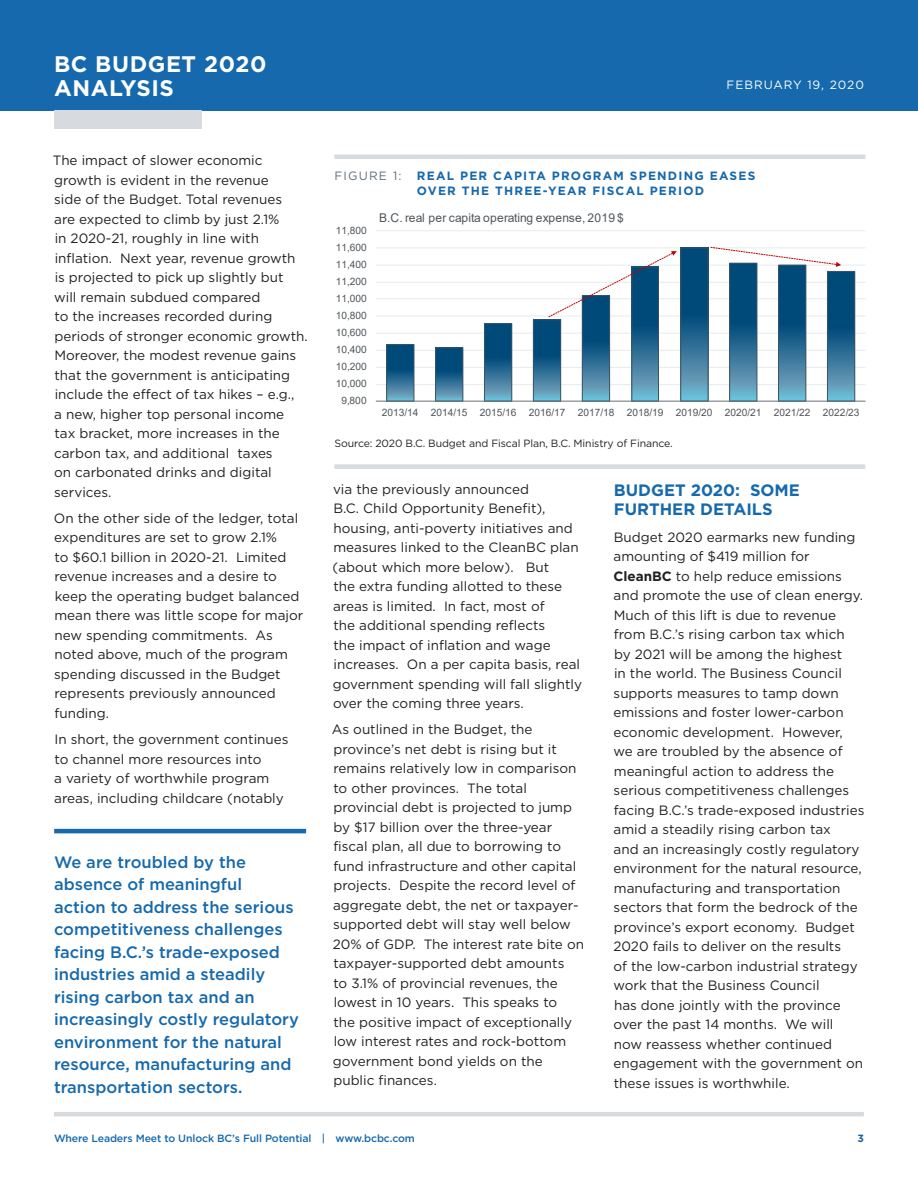
<style>
.page{position:relative;width:918px;height:1188px;background:#fff}
.page>*{position:absolute;margin:0;border:0;box-sizing:border-box;transform-origin:0 0}
.t1{font:700 22.5px "Gotham";letter-spacing:.025em;color:#fff}
.t2{font:500 16.5px/22.5px "Gotham";color:#1569ac}
.Body_Copy{font:700 16.5px/19.5px "Gotham";color:#1569ac}
.Body_Copy-2{font:13.5px/19.5px "Gotham";color:#231f20}
.t3{font:12.15px "Arial";letter-spacing:.025em;color:#50555a}
.t4{font:700 12px/15px "Gotham";letter-spacing:.1em;color:#1569ac}
.t5{font:12px "Gotham";letter-spacing:.08em;color:#fff}
.t6{font:12px "Gotham";letter-spacing:.1em;color:#616b75}
.t7{font:10.5px "Gotham";letter-spacing:-.01em;color:#231f20}
.t8{font:500 10.5px "Gotham";letter-spacing:-.01em;color:#1569ac}
.t9{font:700 10.5px "Gotham";color:#1963a7}
.t10{font:10.2px "Arial";letter-spacing:.005em;color:#50555a}
.s1{font-weight:700}
</style>
<div class="page">
<div style="left:0;top:0;width:918px;height:110px;background:#1569ac"></div>
<div style="left:54px;top:110px;width:148px;height:19px;background:#d7dbe0"></div>
<hr style="left:54px;top:1112px;width:810px;height:4px;background:#d7dbe0">
<hr style="left:54px;top:829px;width:252px;height:4px;background:#1569ac">
<div style="left:334px;top:154px;width:531px;height:5px;background:#d7dbe0"></div>
<div style="left:334px;top:464px;width:531px;height:5px;background:#d7dbe0"></div>
<hr style="left:376px;top:384px;width:490px;height:1px;background:#e8eaeb">
<hr style="left:376px;top:367px;width:490px;height:1px;background:#e8eaeb">
<hr style="left:376px;top:350px;width:490px;height:1px;background:#e8eaeb">
<hr style="left:376px;top:333px;width:490px;height:1px;background:#e8eaeb">
<hr style="left:376px;top:316px;width:490px;height:1px;background:#e8eaeb">
<hr style="left:376px;top:298px;width:490px;height:1px;background:#e8eaeb">
<hr style="left:376px;top:282px;width:490px;height:1px;background:#e8eaeb">
<hr style="left:376px;top:265px;width:490px;height:1px;background:#e8eaeb">
<hr style="left:376px;top:248px;width:490px;height:1px;background:#e8eaeb">
<hr style="left:376px;top:230px;width:490px;height:1px;background:#e8eaeb">
<svg style="left:388px;top:346px;width:24px;height:53px"></svg>
<div style="left:386px;top:344px;width:28px;height:57px;border:1px solid #3b5466"></div>
<svg style="left:437px;top:349px;width:24px;height:50px"></svg>
<div style="left:435px;top:347px;width:28px;height:54px;border:1px solid #3b5466"></div>
<svg style="left:486px;top:325px;width:24px;height:74px;background:#22668f"></svg>
<div style="left:484px;top:323px;width:28px;height:78px;border:1px solid #3b5466"></div>
<svg style="left:535px;top:321px;width:24px;height:78px;background:#22668f"></svg>
<div style="left:533px;top:319px;width:28px;height:82px;border:1px solid #3b5466"></div>
<svg style="left:584px;top:318px;width:24px;height:81px;background:#2b6e95"></svg>
<div style="left:582px;top:295px;width:28px;height:106px;border:1px solid #3b5466"></div>
<svg style="left:634px;top:318px;width:23px;height:81px;background:#38799e"></svg>
<div style="left:632px;top:267px;width:27px;height:134px;border:1px solid #3b5466"></div>
<svg style="left:682px;top:250px;width:24px;height:149px;background:#236790"></svg>
<div style="left:680px;top:248px;width:28px;height:153px;border:1px solid #3b5466"></div>
<svg style="left:731px;top:267px;width:24px;height:132px;background:#236790"></svg>
<div style="left:729px;top:263px;width:28px;height:138px;border:1px solid #3b5466"></div>
<svg style="left:780px;top:267px;width:24px;height:132px;background:#236790"></svg>
<div style="left:778px;top:265px;width:28px;height:136px;border:1px solid #3b5466"></div>
<svg style="left:829px;top:273px;width:24px;height:126px;background:#236790"></svg>
<div style="left:827px;top:271px;width:28px;height:130px;border:1px solid #3b5466"></div>
<hr style="left:376px;top:401px;width:490px;height:1px;background:#6a7178">
<svg style="left:548px;top:251px;width:129px;height:67px"></svg>
<svg style="left:710px;top:247px;width:131px;height:20px"></svg>
<p class="t1" style="left:54px;top:49px;width:214px">BC BUDGET 2020</p>
<p class="t1" style="left:54px;top:73px;width:121px">ANALYSIS</p>
<p class="Body_Copy-2" style="left:53px;top:150px;width:257px">The impact of slower economic growth is evident in the revenue<br>side of the Budget. Total revenues<br>are expected to climb by just 2.1%<br>in 2020-21, roughly in line with inflation. Next year, revenue growth<br>is projected to pick up slightly but<br>will remain subdued compared<br>to the increases recorded during periods of stronger economic growth.<br>Moreover, the modest revenue gains that the government is anticipating include the effect of tax hikes – e.g.,<br>a new, higher top personal income<br>tax bracket, more increases in the carbon tax, and additional taxes<br>on carbonated drinks and digital services.</p>
<p class="Body_Copy-2" style="left:54px;top:508px;width:251px">On the other side of the ledger, total expenditures are set to grow 2.1%<br>to $60.1 billion in 2020-21. Limited revenue increases and a desire to keep the operating budget balanced mean there was little scope for major new spending commitments. As noted above, much of the program spending discussed in the Budget represents previously announced funding.</p>
<p class="Body_Copy-2" style="left:54px;top:729px;width:236px">In short, the government continues to channel more resources into<br>a variety of worthwhile program areas, including childcare (notably</p>
<p class="t2" style="left:54px;top:850px;width:246px">We are troubled by the absence of meaningful<br>action to address the serious competitiveness challenges facing B.C.’s trade-exposed industries amid a steadily rising carbon tax and an increasingly costly regulatory environment for the natural resource, manufacturing and transportation sectors.</p>
<p class="t5" style="left:727px;top:77px;width:139px">FEBRUARY 19, 2020</p>
<p class="t6" style="left:334px;top:168px;width:69px">FIGURE 1:</p>
<p class="t4" style="left:417px;top:168px;width:340px">REAL PER CAPITA PROGRAM SPENDING EASES<br>OVER THE THREE-YEAR FISCAL PERIOD</p>
<p class="t10" style="left:336px;top:223px;width:33px">11,800</p>
<p class="t10" style="left:336px;top:240px;width:33px">11,600</p>
<p class="t10" style="left:336px;top:257px;width:33px">11,400</p>
<p class="t10" style="left:336px;top:274px;width:33px">11,200</p>
<p class="t10" style="left:336px;top:291px;width:33px">11,000</p>
<p class="t10" style="left:336px;top:308px;width:33px">10,800</p>
<p class="t10" style="left:336px;top:325px;width:33px">10,600</p>
<p class="t10" style="left:336px;top:343px;width:33px">10,400</p>
<p class="t10" style="left:336px;top:360px;width:33px">10,200</p>
<p class="t10" style="left:336px;top:377px;width:33px">10,000</p>
<p class="t10" style="left:341px;top:394px;width:27px">9,800</p>
<p class="t3" style="left:379px;top:210px;width:246px">B.C. real per capita operating expense, 2019 $</p>
<p class="t10" style="left:382px;top:406px;width:479px">2013/14 2014/15 2015/16 2016/17 2017/18 2018/19 2019/20 2020/21 2021/22 2022/23</p>
<p class="t7" style="left:334px;top:437px;width:340px">Source: 2020 B.C. Budget and Fiscal Plan, B.C. Ministry of Finance.</p>
<p class="Body_Copy-2" style="left:333px;top:479px;width:251px">via the previously announced<br>B.C. Child Opportunity Benefit), housing, anti-poverty initiatives and measures linked to the CleanBC plan (about which more below). But<br>the extra funding allotted to these areas is limited. In fact, most of<br>the additional spending reflects<br>the impact of inflation and wage increases. On a per capita basis, real government spending will fall slightly over the coming three years.</p>
<p class="Body_Copy-2" style="left:332px;top:719px;width:254px">As outlined in the Budget, the province’s net debt is rising but it remains relatively low in comparison to other provinces. The total provincial debt is projected to jump by $17 billion over the three-year fiscal plan, all due to borrowing to fund infrastructure and other capital projects. Despite the record level of aggregate debt, the net or taxpayer&shy;supported debt will stay well below 20% of GDP. The interest rate bite on taxpayer-supported debt amounts<br>to 3.1% of provincial revenues, the lowest in 10 years. This speaks to<br>the positive impact of exceptionally low interest rates and rock-bottom government bond yields on the public finances.</p>
<p class="Body_Copy" style="left:614px;top:480px;width:188px">BUDGET 2020: SOME<br>FURTHER DETAILS</p>
<p class="Body_Copy-2" style="left:613px;top:527px;width:253px">Budget 2020 earmarks new funding amounting of $419 million for <span class="s1">CleanBC</span> to help reduce emissions and promote the use of clean energy.<br>Much of this lift is due to revenue from B.C.’s rising carbon tax which<br>by 2021 will be among the highest<br>in the world. The Business Council supports measures to tamp down emissions and foster lower-carbon economic development. However, we are troubled by the absence of meaningful action to address the serious competitiveness challenges facing B.C.’s trade-exposed industries amid a steadily rising carbon tax<br>and an increasingly costly regulatory environment for the natural resource, manufacturing and transportation sectors that form the bedrock of the province’s export economy. Budget 2020 fails to deliver on the results<br>of the low-carbon industrial strategy work that the Business Council<br>has done jointly with the province over the past 14 months. We will now reassess whether continued engagement with the government on these issues is worthwhile.</p>
<p class="t8" style="left:54px;top:1132px;width:362px">Where Leaders Meet to Unlock BC’s Full Potential | www.bcbc.com</p>
<p class="t9" style="left:857px;top:1132px;width:8px">3</p>
</div>
